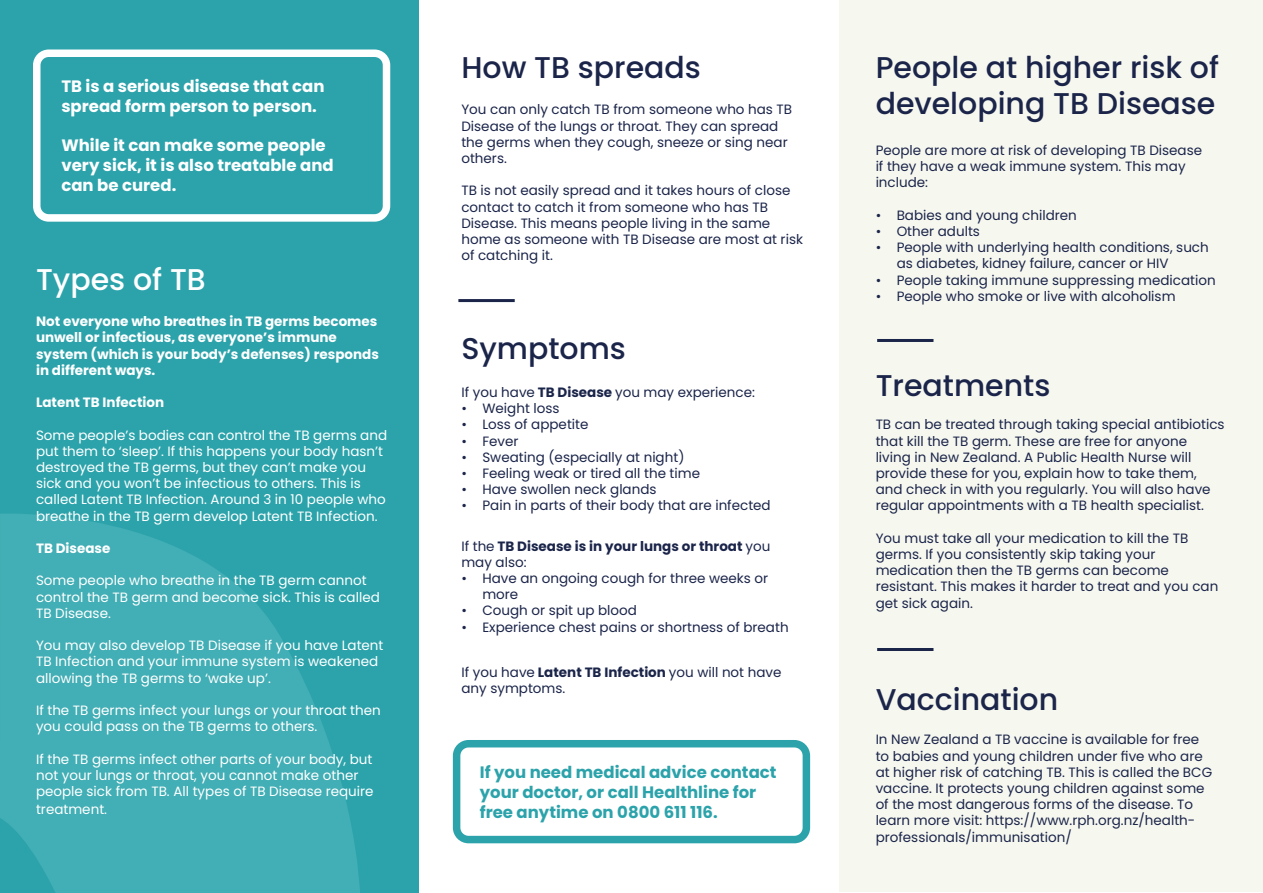
<style>
.page{position:relative;width:1263px;height:893px;background:#fff}
.page>*{position:absolute;margin:0;border:0;box-sizing:border-box;transform-origin:0 0}
.t1{font:500 30px/36px "Poppins";color:#1b254a}
.t2{font:500 30px "Poppins";color:#fff}
.t3{font:700 16.5px/19.8px "Poppins";color:#fff}
.t4{font:700 16.5px/19.8px "Poppins";color:#2ca3ab}
.t5{font:13.5px/16.2px "Poppins";color:#1b254a}
.t6{font:13.5px/16.2px "Poppins";color:#fff}
.t7{font:700 13.5px/16.2px "Poppins";color:#fff}
.t8{font:700 13.5px/16.2px "Poppins";color:#1b254a}
.s1{font-weight:700}
.s2{font-weight:400}
</style>
<div class="page">
<div style="left:0;top:0;width:418px;height:893px;background:#2ca3ab"></div>
<svg style="left:0;top:514px;width:360px;height:379px;fill:#42aeb5"></svg>
<div style="left:840px;top:0;width:423px;height:891px;background:#f6f7ef"></div>
<hr style="left:458px;top:299px;width:57px;height:3px;background:#1b254a">
<div style="left:33px;top:50px;width:357px;height:172px;border:8px solid #fff;border-radius:12px"></div>
<div style="left:453px;top:740px;width:357px;height:103px;border:8px solid #2ca3ab;border-radius:12px"></div>
<hr style="left:877px;top:339px;width:56px;height:3px;background:#1b254a">
<hr style="left:877px;top:648px;width:56px;height:3px;background:#1b254a">
<p class="t3" style="left:61px;top:76px;width:265px">TB is a serious disease that can spread form person to person.</p>
<p class="t3" style="left:61px;top:136px;width:274px">While it can make some people very sick, it is also treatable and can be cured.</p>
<p class="t2" style="left:36px;top:262px;width:171px">Types of TB</p>
<p class="t7" style="left:36px;top:313px;width:344px">Not everyone who breathes in TB germs becomes unwell or infectious, as everyone’s immune system (which is your body’s defenses) responds in different ways.</p>
<p class="t7" style="left:36px;top:394px;width:130px">Latent TB Infection</p>
<p class="t6" style="left:36px;top:427px;width:353px">Some people’s bodies can control the TB germs and put them to ‘sleep’. If this happens your body hasn’t destroyed the TB germs, but they can’t make you sick and you won’t be infectious to others. This is called Latent TB Infection. Around 3 in 10 people who breathe in the TB germ develop Latent TB Infection.</p>
<p class="t7" style="left:36px;top:540px;width:76px">TB Disease</p>
<p class="t6" style="left:36px;top:573px;width:345px">Some people who breathe in the TB germ cannot control the TB germ and become sick. This is called<br>TB Disease.</p>
<p class="t6" style="left:36px;top:637px;width:349px">You may also develop TB Disease if you have Latent<br>TB Infection and your immune system is weakened allowing the TB germs to ‘wake up’.</p>
<p class="t6" style="left:36px;top:702px;width:346px">If the TB germs infect your lungs or your throat then you could pass on the TB germs to others.</p>
<p class="t6" style="left:36px;top:751px;width:339px">If the TB germs infect other parts of your body, but not your lungs or throat, you cannot make other people sick from TB. All types of TB Disease require</p>
<p class="t6" style="left:36px;top:801px;width:73px">treatment.</p>
<p class="t1" style="left:461px;top:50px;width:241px">How TB spreads</p>
<p class="t5" style="left:461px;top:102px;width:332px">You can only catch TB from someone who has TB Disease of the lungs or throat. They can spread the germs when they cough, sneeze or sing near others.</p>
<p class="t5" style="left:461px;top:183px;width:343px">TB is not easily spread and it takes hours of close contact to catch it from someone who has TB Disease. This means people living in the same home as someone with TB Disease are most at risk of catching it.</p>
<p class="t1" style="left:461px;top:331px;width:166px">Symptoms</p>
<p class="t5" style="left:461px;top:384px;width:295px">If you have <span class="s1">TB Disease</span> you may experience:</p>
<p class="t5" style="left:461px;top:400px;width:100px">• Weight loss</p>
<p class="t5" style="left:461px;top:417px;width:129px">• Loss of appetite</p>
<p class="t5" style="left:461px;top:433px;width:59px">• Fever</p>
<p class="t5" style="left:461px;top:449px;width:225px">• Sweating (especially at night)</p>
<p class="t5" style="left:461px;top:465px;width:240px">• Feeling weak or tired all the time</p>
<p class="t5" style="left:461px;top:481px;width:197px">• Have swollen neck glands</p>
<p class="t5" style="left:461px;top:498px;width:311px">• Pain in parts of their body that are infected</p>
<p class="t8" style="left:461px;top:538px;width:310px"><span class="s2">If the</span> TB Disease is in your lungs or throat <span class="s2">you may also:</span></p>
<p class="t5" style="left:482px;top:570px;width:287px;text-indent:-21px">• Have an ongoing cough for three weeks or more</p>
<p class="t5" style="left:461px;top:603px;width:177px">• Cough or spit up blood</p>
<p class="t5" style="left:461px;top:619px;width:329px">• Experience chest pains or shortness of breath</p>
<p class="t5" style="left:461px;top:664px;width:322px">If you have <span class="s1">Latent TB Infection</span> you will not have any symptoms.</p>
<p class="t4" style="left:480px;top:762px;width:298px">If you need medical advice contact your doctor, or call Healthline for free anytime on 0800 611 116.</p>
<p class="t1" style="left:876px;top:50px;width:345px">People at higher risk of developing TB Disease</p>
<p class="t5" style="left:876px;top:142px;width:328px">People are more at risk of developing TB Disease if they have a weak immune system. This may include:</p>
<p class="t5" style="left:876px;top:207px;width:203px">• Babies and young children</p>
<p class="t5" style="left:876px;top:223px;width:106px">• Other adults</p>
<p class="t5" style="left:897px;top:239px;width:314px;text-indent:-21px">• People with underlying health conditions, such as diabetes, kidney failure, cancer or HIV</p>
<p class="t5" style="left:876px;top:272px;width:342px">• People taking immune suppressing medication</p>
<p class="t5" style="left:876px;top:288px;width:301px">• People who smoke or live with alcoholism</p>
<p class="t1" style="left:876px;top:368px;width:176px">Treatments</p>
<p class="t5" style="left:876px;top:417px;width:350px">TB can be treated through taking special antibiotics that kill the TB germ. These are free for anyone living in New Zealand. A Public Health Nurse will provide these for you, explain how to take them, and check in with you regularly. You will also have regular appointments with a TB health specialist.</p>
<p class="t5" style="left:876px;top:530px;width:344px">You must take all your medication to kill the TB germs. If you consistently skip taking your medication then the TB germs can become resistant. This makes it harder to treat and you can get sick again.</p>
<p class="t1" style="left:876px;top:681px;width:184px">Vaccination</p>
<p class="t5" style="left:876px;top:732px;width:338px">In New Zealand a TB vaccine is available for free to babies and young children under five who are at higher risk of catching TB. This is called the BCG vaccine. It protects young children against some of the most dangerous forms of the disease. To learn more visit: https://www.rph.org.nz/health&shy;professionals/immunisation/</p>
</div>
